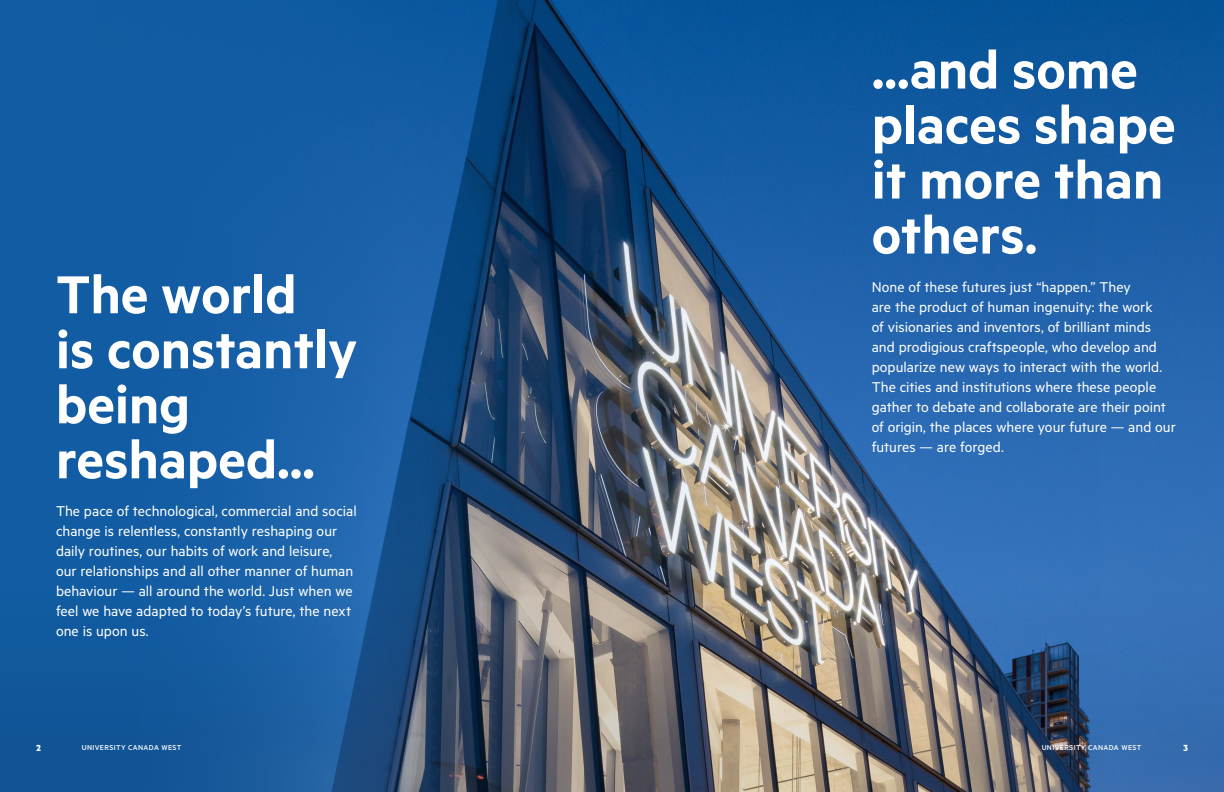
<style>
.page{position:relative;width:1224px;height:792px;background:#125ca3}
.page>*{position:absolute;margin:0;border:0;box-sizing:border-box;transform-origin:0 0}
.t1{font:600 60px/55px "Metric";color:#fff}
.t2{font:16px/20px "Metric";color:#fff}
.t3{font:700 10px "Metric";color:#fff}
.t4{font:500 8px "Metric";letter-spacing:.05em;color:#fff}
</style>
<div class="page">
<img style="left:272px;top:0;width:952px;height:585px">
<img style="left:0;top:585px;width:1224px;height:207px">
<h1 class="t1" style="left:56px;top:265px;width:303px">The world<br>is constantly being reshaped...</h1>
<p class="t2" style="left:56px;top:501px;width:302px">The pace of technological, commercial and social change is relentless, constantly reshaping our daily routines, our habits of work and leisure, our relationships and all other manner of human behaviour — all around the world. Just when we feel we have adapted to today’s future, the next one is upon us.</p>
<h1 class="t1" style="left:872px;top:41px;width:305px">...and some places shape it more than others.</h1>
<p class="t2" style="left:872px;top:276px;width:306px">None of these futures just “happen.” They<br>are the product of human ingenuity: the work<br>of visionaries and inventors, of brilliant minds and prodigious craftspeople, who develop and popularize new ways to interact with the world.<br>The cities and institutions where these people gather to debate and collaborate are their point of origin, the places where your future — and our futures — are forged.</p>
<p class="t3" style="left:36px;top:742px;width:6px">2</p>
<p class="t4" style="left:82px;top:743px;width:101px">UNIVERSITY CANADA WEST</p>
<p class="t4" style="left:1042px;top:743px;width:101px">UNIVERSITY CANADA WEST</p>
<p class="t3" style="left:1183px;top:742px;width:6px">3</p>
</div>
